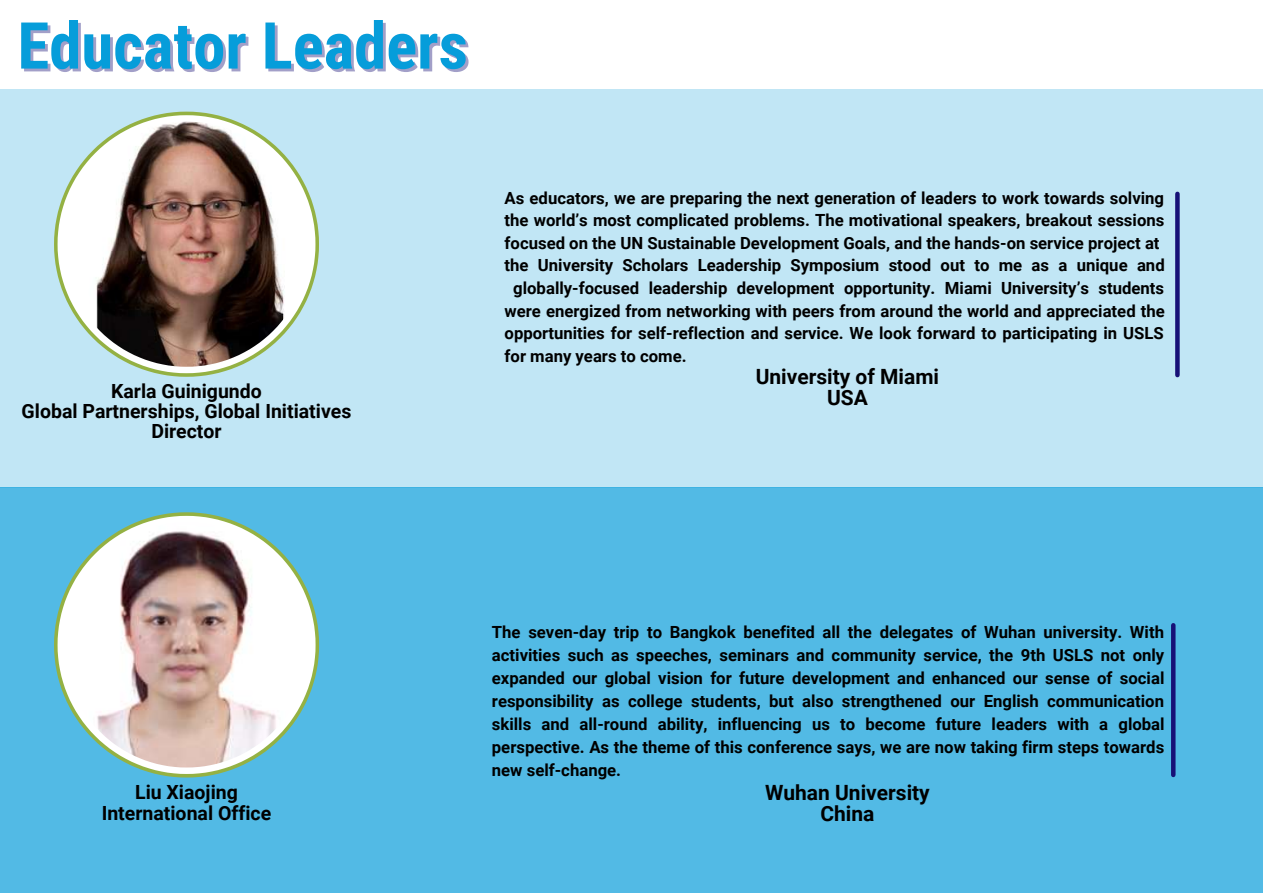
<style>
.page{position:relative;width:1263px;height:894px;background:#fff}
.page>*{position:absolute;margin:0;border:0;box-sizing:border-box;transform-origin:0 0}
.t1{font:700 64.65px "Roboto Condensed";color:#069dda}
.t2{font:700 21px/21.3px "Roboto";color:#000;text-align:center}
.t3{font:700 19.5px/20px "Roboto";color:#000;text-align:center}
.t4{font:700 16.8px/23px "Roboto";color:#000;text-align:justify}
.t5{font:700 16.65px "Roboto";color:#000}
</style>
<div class="page">
<div style="left:0;top:89px;width:1263px;height:398px;background:#c1e6f5"></div>
<div style="left:0;top:487px;width:1263px;height:406px;background:#52bae5"></div>
<hr style="left:1171px;top:625px;width:4px;height:149px;background:#171177">
<div style="left:1175px;top:194px;width:5px;height:181px;background:#171177"></div>
<svg style="left:54px;top:112px;width:265px;height:264px"></svg>
<svg style="left:58px;top:115px;width:257px;height:258px"></svg>
<img style="left:64px;top:122px;width:245px;height:244px">
<svg style="left:54px;top:512px;width:265px;height:265px"></svg>
<svg style="left:58px;top:515px;width:258px;height:258px"></svg>
<img style="left:64px;top:522px;width:245px;height:245px">
<h1 class="t1" style="left:18px;top:9px;width:452px">Educator Leaders</h1>
<p class="t3" style="left:22px;top:381px;width:331px">Karla Guinigundo<br>Global Partnerships, Global Initiatives<br>Director</p>
<p class="t5" style="left:505px;top:188px;width:661px">As educators, we are preparing the next generation of leaders to work towards solving</p>
<p class="t5" style="left:505px;top:211px;width:661px">the world’s most complicated problems. The motivational speakers, breakout sessions</p>
<p class="t5" style="left:505px;top:233px;width:657px">focused on the UN Sustainable Development Goals, and the hands-on service project at</p>
<p class="t5" style="left:505px;top:256px;width:662px">the University Scholars Leadership Symposium stood out to me as a unique and</p>
<p class="t5" style="left:513px;top:278px;width:652px">globally-focused leadership development opportunity. Miami University’s students</p>
<p class="t5" style="left:505px;top:301px;width:662px">were energized from networking with peers from around the world and appreciated the</p>
<p class="t5" style="left:505px;top:323px;width:661px">opportunities for self-reflection and service. We look forward to participating in USLS</p>
<p class="t5" style="left:505px;top:346px;width:184px">for many years to come.</p>
<p class="t2" style="left:756px;top:365px;width:185px">University of Miami<br>USA</p>
<p class="t3" style="left:102px;top:782px;width:171px">Liu Xiaojing<br>International Office</p>
<p class="t4" style="left:492px;top:620px;width:674px">The seven-day trip to Bangkok benefited all the delegates of Wuhan university. With activities such as speeches, seminars and community service, the 9th USLS not only expanded our global vision for future development and enhanced our sense of social responsibility as college students, but also strengthened our English communication skills and all-round ability, influencing us to become future leaders with a global perspective. As the theme of this conference says, we are now taking firm steps towards new self-change.</p>
<p class="t2" style="left:765px;top:781px;width:166px">Wuhan University<br>China</p>
</div>
